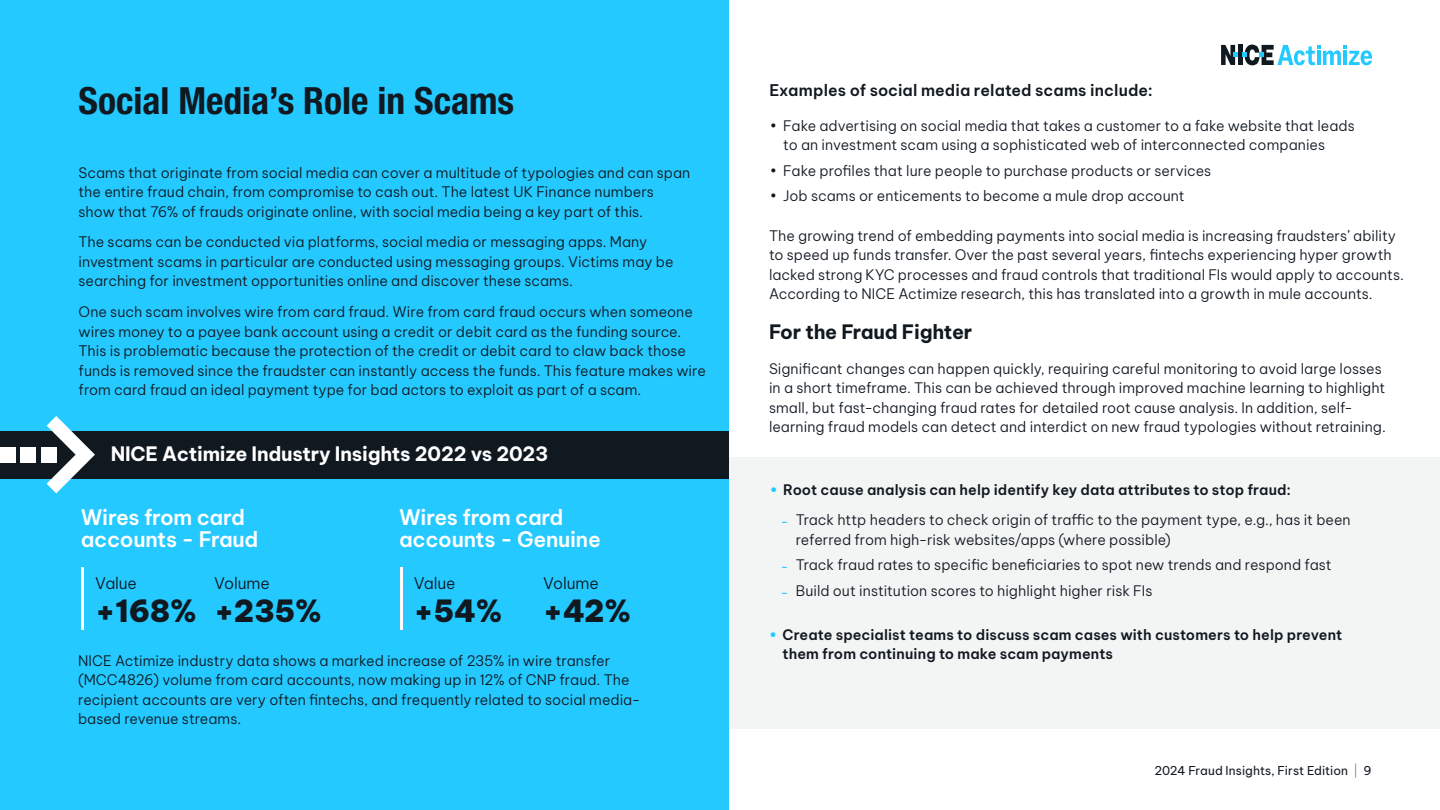
<style>
.page{position:relative;width:1440px;height:810px;background:#fff}
.page>*{position:absolute;margin:0;border:0;box-sizing:border-box;transform-origin:0 0}
.t1{font:700 condensed 37.5px "Helvetica Neue LT Pro";color:#101820}
.t2{font:900 30px "Be Vietnam Pro";letter-spacing:-.01em;color:#101820}
.t3{font:600 21px/22.5px "Be Vietnam Pro";letter-spacing:-.01em;color:#fff}
.t4{font:700 19.5px "Be Vietnam Pro";letter-spacing:-.01em;color:#fff}
.t5{font:700 19.5px "Be Vietnam Pro";letter-spacing:-.01em;color:#101820}
.t6{font:600 15.75px "Be Vietnam Pro";letter-spacing:.005em;color:#101820}
.t7{font:300 15.75px "Be Vietnam Pro";letter-spacing:-.01em;color:#101820}
.t8{font:300 14.25px/19.5px "Be Vietnam Pro";color:#101820}
.t9{font:600 14.25px/19.5px "Be Vietnam Pro";letter-spacing:.005em;color:#101820}
.t10{font:12px "Be Vietnam Pro";color:#101820}
.s1{color:#23c9ff}
.s2{font-family:"Helvetica Neue LT Pro";font-weight:500;font-size:9.75px;color:#23c9ff}
.s3{font-weight:100}
</style>
<div class="page">
<div style="left:0;top:0;width:729px;height:810px;background:#23c9ff"></div>
<div style="left:729px;top:457px;width:711px;height:271px;background:#f3f4f4"></div>
<svg style="left:1221px;top:45px;width:151px;height:20px"></svg>
<div style="left:0;top:431px;width:729px;height:47px;background:#101820"></div>
<svg style="left:47px;top:416px;width:48px;height:77px"></svg>
<div style="left:41px;top:447px;width:15px;height:15px;background:#fff"></div>
<div style="left:20px;top:447px;width:16px;height:15px;background:#fff"></div>
<div style="left:0;top:447px;width:15px;height:15px;background:#fff"></div>
<hr style="left:82px;top:568px;width:2px;height:62px;background:#fff">
<hr style="left:400px;top:568px;width:2px;height:62px;background:#fff">
<h1 class="t1" style="left:79px;top:78px;width:437px">Social Media’s Role in Scams</h1>
<p class="t8" style="left:79px;top:161px;width:613px">Scams that originate from social media can cover a multitude of typologies and can span the entire fraud chain, from compromise to cash out. The latest UK Finance numbers show that 76% of frauds originate online, with social media being a key part of this.</p>
<p class="t8" style="left:79px;top:231px;width:596px">The scams can be conducted via platforms, social media or messaging apps. Many investment scams in particular are conducted using messaging groups. Victims may be searching for investment opportunities online and discover these scams.</p>
<p class="t8" style="left:79px;top:301px;width:629px">One such scam involves wire from card fraud. Wire from card fraud occurs when someone wires money to a payee bank account using a credit or debit card as the funding source.<br>This is problematic because the protection of the credit or debit card to claw back those funds is removed since the fraudster can instantly access the funds. This feature makes wire from card fraud an ideal payment type for bad actors to exploit as part of a scam.</p>
<h3 class="t4" style="left:111px;top:438px;width:439px">NICE Actimize Industry Insights 2022 vs 2023</h3>
<h3 class="t3" style="left:81px;top:503px;width:179px">Wires from card accounts - Fraud</h3>
<h3 class="t3" style="left:399px;top:503px;width:203px">Wires from card accounts - Genuine</h3>
<p class="t7" style="left:95px;top:570px;width:43px">Value</p>
<p class="t7" style="left:214px;top:570px;width:57px">Volume</p>
<p class="t7" style="left:414px;top:570px;width:43px">Value</p>
<p class="t7" style="left:543px;top:570px;width:57px">Volume</p>
<h2 class="t2" style="left:95px;top:585px;width:228px">+168% +235%</h2>
<h2 class="t2" style="left:414px;top:585px;width:90px">+54%</h2>
<h2 class="t2" style="left:543px;top:585px;width:90px">+42%</h2>
<p class="t8" style="left:78px;top:649px;width:564px">NICE Actimize industry data shows a marked increase of 235% in wire transfer (MCC4826) volume from card accounts, now making up in 12% of CNP fraud. The recipient accounts are very often fintechs, and frequently related to social media&shy;based revenue streams.</p>
<p class="t6" style="left:769px;top:77px;width:385px">Examples of social media related scams include:</p>
<p class="t8" style="left:783px;top:115px;width:573px;text-indent:-13px">• Fake advertising on social media that takes a customer to a fake website that leads to an investment scam using a sophisticated web of interconnected companies</p>
<p class="t8" style="left:770px;top:160px;width:443px">• Fake profiles that lure people to purchase products or services</p>
<p class="t8" style="left:770px;top:185px;width:417px">• Job scams or enticements to become a mule drop account</p>
<p class="t8" style="left:769px;top:225px;width:636px">The growing trend of embedding payments into social media is increasing fraudsters’ ability to speed up funds transfer. Over the past several years, fintechs experiencing hyper growth lacked strong KYC processes and fraud controls that traditional FIs would apply to accounts.<br>According to NICE Actimize research, this has translated into a growth in mule accounts.</p>
<h3 class="t5" style="left:769px;top:315px;width:205px">For the Fraud Fighter</h3>
<p class="t8" style="left:769px;top:357px;width:618px">Significant changes can happen quickly, requiring careful monitoring to avoid large losses in a short timeframe. This can be achieved through improved machine learning to highlight small, but fast-changing fraud rates for detailed root cause analysis. In addition, self&shy;learning fraud models can detect and interdict on new fraud typologies without retraining.</p>
<p class="t9" style="left:770px;top:479px;width:523px"><span class="s1">•</span> Root cause analysis can help identify key data attributes to stop fraud:</p>
<p class="t8" style="left:796px;top:509px;width:556px;text-indent:-14px"><span class="s2">–</span> Track http headers to check origin of traffic to the payment type, e.g., has it been referred from high-risk websites/apps (where possible)</p>
<p class="t8" style="left:782px;top:554px;width:551px"><span class="s2">–</span> Track fraud rates to specific beneficiaries to spot new trends and respond fast</p>
<p class="t8" style="left:782px;top:580px;width:372px"><span class="s2">–</span> Build out institution scores to highlight higher risk FIs</p>
<p class="t9" style="left:783px;top:623px;width:561px;text-indent:-13px"><span class="s1">•</span> Create specialist teams to discuss scam cases with customers to help prevent them from continuing to make scam payments</p>
<p class="t10" style="left:1154px;top:761px;width:219px">2024 Fraud Insights, First Edition <span class="s3">|</span> 9</p>
</div>
